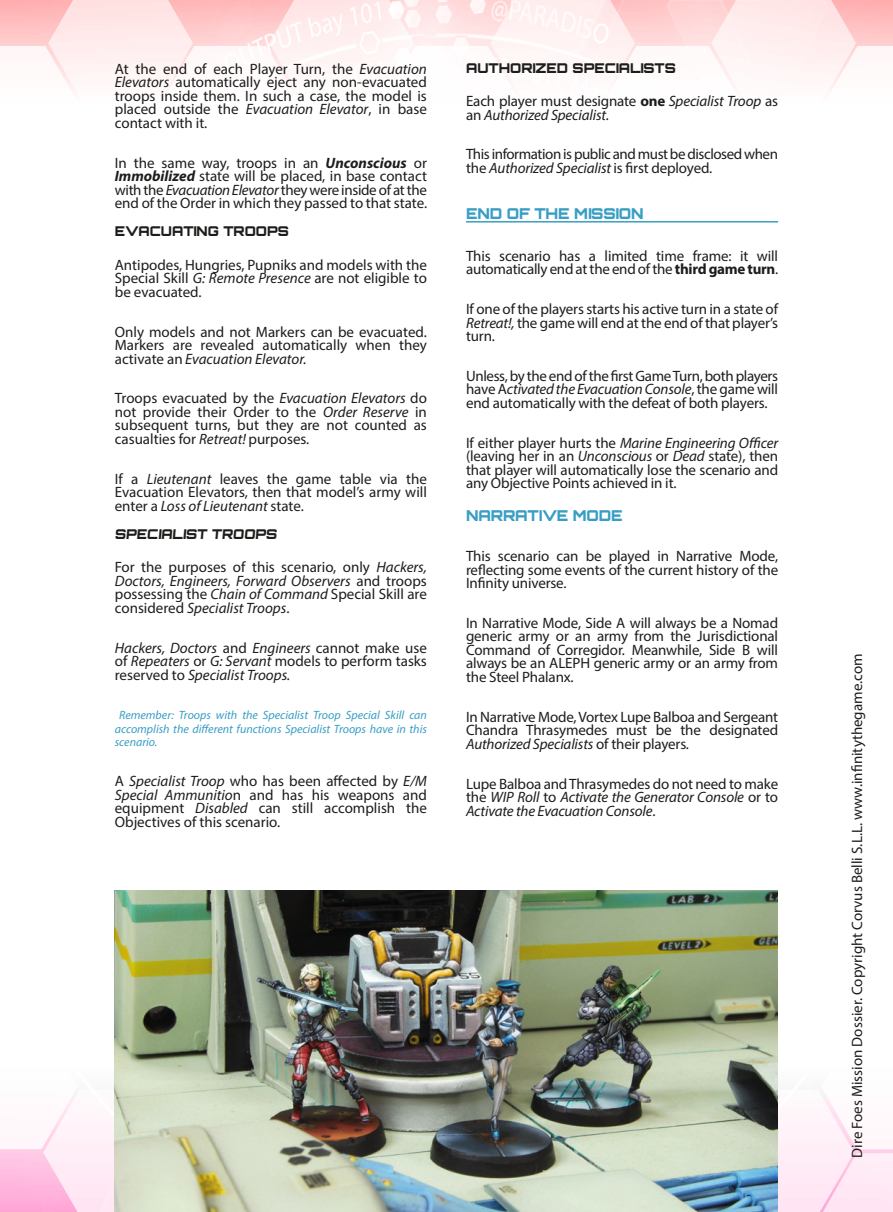
<style>
.page{position:relative;width:893px;height:1212px;background:#fff}
.page>*{position:absolute;margin:0;border:0;box-sizing:border-box;transform-origin:0 0}
.t1{font:15px/13.5px "Myriad Pro";letter-spacing:-.005em;color:#1d1d1b;text-align:justify}
.t2{font:italic 15px/13.5px "Myriad Pro";letter-spacing:-.01em;color:#1d1d1b;text-align:justify}
.t3{font:15px/13.5px "Myriad Pro";letter-spacing:-.03em;color:#1d1d1b}
.t4{font:900 15px "Orbitron";letter-spacing:-.01em;color:#389ec4}
.t5{font:900 13.5px "Orbitron";color:#1d1d1b}
.t6{font:italic 12px/13.5px "Myriad Pro";color:#389ec4;text-align:justify}
.s1{font-style:italic}
.s2{font-weight:700;font-style:italic}
.s3{font-style:normal}
.s4{font-weight:700;font-style:normal}
.s5{font-weight:700}
</style>
<div class="page">
<svg style="left:0;top:0;width:893px;height:92px;fill:#fff3f3"></svg>
<svg style="left:0;top:1098px;width:893px;height:114px;fill:#ffedf6"></svg>
<hr style="left:466px;top:221px;width:312px;height:2px;background:#389ec4">
<img style="left:115px;top:891px;width:663px;height:321px">
<p class="t1" style="left:115px;top:62px;width:314px">At the end of each Player Turn, the <span class="s1">Evacuation Elevators</span> automatically eject any non-evacuated troops inside them. In such a case, the model is placed outside the <span class="s1">Evacuation Elevator</span>, in base contact with it.</p>
<p class="t1" style="left:115px;top:155px;width:314px">In the same way, troops in an <span class="s2">Unconscious</span> or <span class="s2">Immobilized</span> state will be placed, in base contact with the <span class="s1">Evacuation Elevator</span> they were inside of at the end of the Order in which they passed to that state.</p>
<p class="t5" style="left:115px;top:223px;width:176px">EVACUATING TROOPS</p>
<p class="t1" style="left:115px;top:258px;width:314px">Antipodes, Hungries, Pupniks and models with the Special Skill <span class="s1">G: Remote Presence</span> are not eligible to be evacuated.</p>
<p class="t1" style="left:115px;top:325px;width:314px">Only models and not Markers can be evacuated.<br>Markers are revealed automatically when they activate an <span class="s1">Evacuation Elevator.</span></p>
<p class="t1" style="left:115px;top:391px;width:314px">Troops evacuated by the <span class="s1">Evacuation Elevators</span> do not provide their Order to the <span class="s1">Order Reserve</span> in subsequent turns, but they are not counted as casualties for <span class="s1">Retreat!</span> purposes.</p>
<p class="t1" style="left:115px;top:472px;width:314px">If a <span class="s1">Lieutenant</span> leaves the game table via the Evacuation Elevators, then that model’s army will enter a <span class="s1">Loss of Lieutenant</span> state.</p>
<p class="t5" style="left:115px;top:526px;width:165px">SPECIALIST TROOPS</p>
<p class="t1" style="left:115px;top:560px;width:314px">For the purposes of this scenario, only <span class="s1">Hackers, Doctors, Engineers, Forward Observers</span> and troops possessing the <span class="s1">Chain of Command</span> Special Skill are considered <span class="s1">Specialist Troops</span>.</p>
<p class="t2" style="left:115px;top:641px;width:314px">Hackers, Doctors <span class="s3">and</span> Engineers <span class="s3">cannot make use of</span> Repeaters <span class="s3">or</span> G: Servant <span class="s3">models to perform tasks reserved to</span> Specialist Troops.</p>
<p class="t6" style="left:115px;top:708px;width:314px;text-indent:4px">Remember: Troops with the Specialist Troop Special Skill can accomplish the different functions Specialist Troops have in this scenario.</p>
<p class="t1" style="left:115px;top:774px;width:314px">A <span class="s1">Specialist Troop</span> who has been affected by <span class="s1">E/M Special Ammunitio</span>n and has his weapons and equipment <span class="s1">Disabled</span> can still accomplish the Objectives of this scenario.</p>
<p class="t5" style="left:466px;top:59px;width:211px">AUTHORIZED SPECIALISTS</p>
<p class="t2" style="left:466px;top:94px;width:314px"><span class="s3">Each player must designate</span> <span class="s4">one</span> Specialist Troop <span class="s3">as an</span> Authorized Specialist.</p>
<p class="t3" style="left:466px;top:147px;width:313px">This information is public and must be disclosed when the <span class="s1">Authorized Specialist</span> is first deployed.</p>
<p class="t4" style="left:466px;top:204px;width:179px">END OF THE MISSION</p>
<p class="t1" style="left:466px;top:249px;width:314px">This scenario has a limited time frame: it will automatically end at the end of the <span class="s5">third game turn</span>.</p>
<p class="t1" style="left:466px;top:302px;width:314px">If one of the players starts his active turn in a state of <span class="s1">Retreat!,</span> the game will end at the end of that player’s turn.</p>
<p class="t1" style="left:466px;top:369px;width:314px">Unless, by the end of the first Game Turn, both players have A<span class="s1">ctivated the Evacuation Console</span>, the game will end automatically with the defeat of both players.</p>
<p class="t1" style="left:466px;top:435px;width:314px">If either player hurts the <span class="s1">Marine Engineering Officer </span>(leaving her in an <span class="s1">Unconscious</span> or <span class="s1">Dead</span> state), then that player will automatically lose the scenario and any Objective Points achieved in it.</p>
<p class="t4" style="left:466px;top:507px;width:158px">NARRATIVE MODE</p>
<p class="t1" style="left:466px;top:549px;width:314px">This scenario can be played in Narrative Mode, reflecting some events of the current history of the Infinity universe.</p>
<p class="t1" style="left:466px;top:616px;width:314px">In Narrative Mode, Side A will always be a Nomad generic army or an army from the Jurisdictional Command of Corregidor. Meanwhile, Side B will always be an ALEPH generic army or an army from the Steel Phalanx.</p>
<p class="t1" style="left:466px;top:710px;width:314px">In Narrative Mode, Vortex Lupe Balboa and Sergeant Chandra Thrasymedes must be the designated <span class="s1">Authorized Specialists</span> of their players.</p>
<p class="t2" style="left:466px;top:776px;width:314px"><span class="s3">Lupe Balboa and Thrasymedes do not need to make the</span> WIP Roll <span class="s3">to</span> Activate the Generator Console <span class="s3">or to </span>Activate the Evacuation Console<span class="s3">.</span></p>
<p class="t1" style="left:850px;top:1157px;width:505px;rotate:-90deg">Dire Foes Mission Dossier. Copyright Corvus Belli S.L.L. www.infinitythegame.com</p>
</div>
